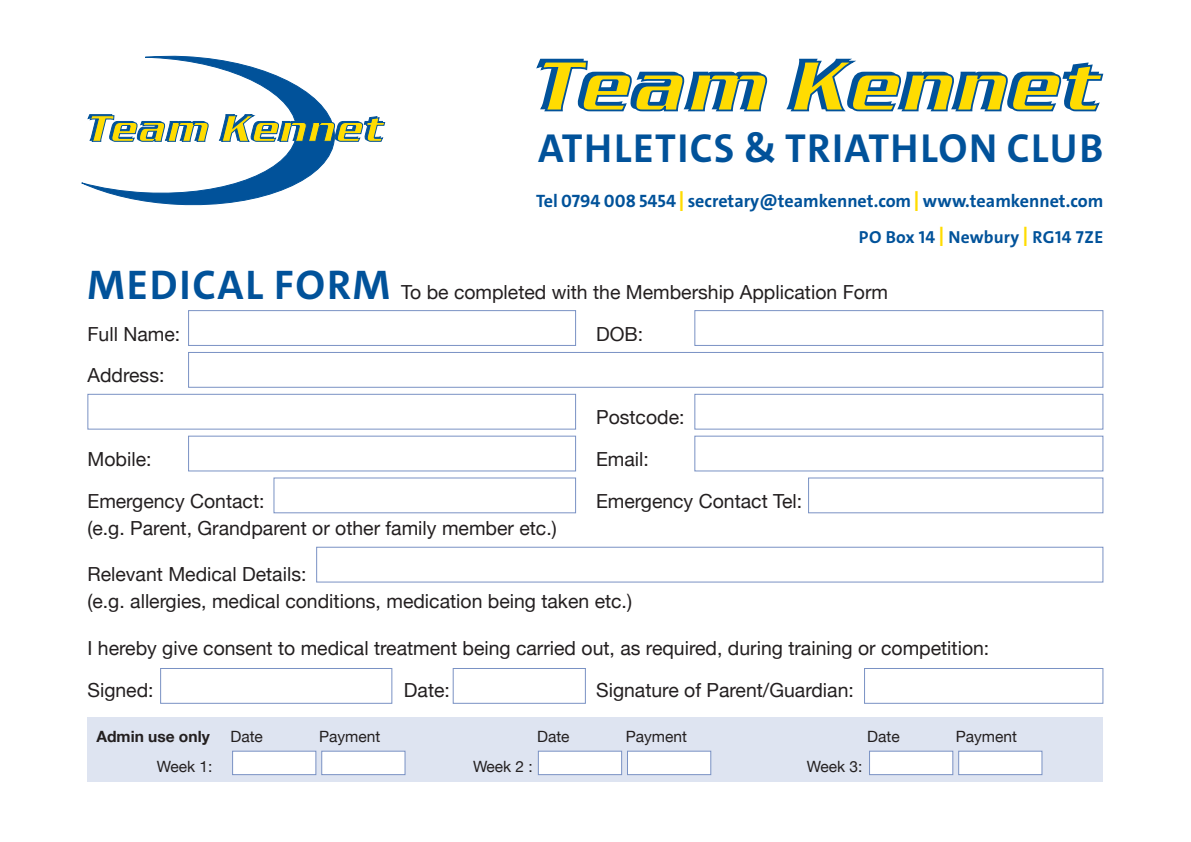
<style>
.page{position:relative;width:1191px;height:842px;background:#fff}
.page>*{position:absolute;margin:0;border:0;box-sizing:border-box;transform-origin:0 0}
.t1{font:700 40.8px "The Sans Trial";letter-spacing:.035em;color:#01529a}
.t2{font:19.4px/27.2px "Helvetica Neue";color:#231f20}
.t3{font:700 18px "The Sans Trial";color:#01529a}
.t4{font:700 17.4px "The Sans Trial";letter-spacing:.01em;color:#01529a}
.t5{font:15.6px "Helvetica Neue";color:#231f20}
.t6{font:700 15.6px "Helvetica Neue";color:#231f20}
.s1{font-family:"Helvetica";font-size:27px;color:#ffdc01}
.s2{font-family:"Helvetica";font-size:26.2px;color:#ffdc01}
.s3{font-family:"The Sans Trial";font-weight:700;font-size:41.8px;color:#01529a}
</style>
<div class="page">
<svg style="left:82px;top:56px;width:304px;height:150px"></svg>
<svg style="left:536px;top:58px;width:231px;height:54px"></svg>
<svg style="left:786px;top:58px;width:318px;height:54px"></svg>
<div style="left:188px;top:310px;width:388px;height:36px;background:#fff;border:1px solid #7a92c4"></div>
<div style="left:188px;top:352px;width:915px;height:36px;background:#fff;border:1px solid #7a92c4"></div>
<div style="left:87px;top:394px;width:489px;height:35px;background:#fff;border:1px solid #7a92c4"></div>
<div style="left:160px;top:668px;width:232px;height:36px;background:#fff;border:1px solid #7a92c4"></div>
<div style="left:453px;top:668px;width:133px;height:36px;background:#fff;border:1px solid #7a92c4"></div>
<div style="left:864px;top:668px;width:239px;height:36px;background:#fff;border:1px solid #7a92c4"></div>
<div style="left:188px;top:436px;width:388px;height:35px;background:#fff;border:1px solid #7a92c4"></div>
<div style="left:273px;top:478px;width:303px;height:35px;background:#fff;border:1px solid #7a92c4"></div>
<div style="left:694px;top:394px;width:409px;height:35px;background:#fff;border:1px solid #7a92c4"></div>
<div style="left:694px;top:436px;width:409px;height:35px;background:#fff;border:1px solid #7a92c4"></div>
<div style="left:808px;top:478px;width:295px;height:35px;background:#fff;border:1px solid #7a92c4"></div>
<div style="left:316px;top:547px;width:787px;height:35px;background:#fff;border:1px solid #7a92c4"></div>
<div style="left:694px;top:310px;width:409px;height:36px;border:1px solid #7a92c4"></div>
<div style="left:87px;top:717px;width:1016px;height:64px;background:#dee4f1"></div>
<div style="left:232px;top:751px;width:84px;height:24px;background:#fff;border:1px solid #7a92c4"></div>
<div style="left:321px;top:751px;width:84px;height:24px;background:#fff;border:1px solid #7a92c4"></div>
<div style="left:538px;top:751px;width:84px;height:24px;background:#fff;border:1px solid #7a92c4"></div>
<div style="left:869px;top:751px;width:84px;height:24px;background:#fff;border:1px solid #7a92c4"></div>
<div style="left:627px;top:751px;width:84px;height:24px;background:#fff;border:1px solid #7a92c4"></div>
<div style="left:958px;top:751px;width:84px;height:24px;background:#fff;border:1px solid #7a92c4"></div>
<p class="t1" style="left:538px;top:130px;width:567px">ATHLETICS &amp; TRIATHLON CLUB</p>
<p class="t3" style="left:536px;top:193px;width:568px">Tel 0794 008 5454 <span class="s1">|</span> secretary@teamkennet.com <span class="s1">|</span> www.teamkennet.com</p>
<p class="t4" style="left:859px;top:229px;width:246px">PO Box 14 <span class="s2">|</span> Newbury <span class="s2">|</span> RG14 7ZE</p>
<p class="t2" style="left:87px;top:280px;width:802px"><span class="s3">MEDICAL FORM</span> To be completed with the Membership Application Form</p>
<p class="t2" style="left:87px;top:321px;width:94px">Full Name:</p>
<p class="t2" style="left:596px;top:321px;width:49px">DOB:</p>
<p class="t2" style="left:87px;top:363px;width:78px">Address:</p>
<p class="t2" style="left:596px;top:405px;width:90px">Postcode:</p>
<p class="t2" style="left:87px;top:446px;width:65px">Mobile:</p>
<p class="t2" style="left:596px;top:446px;width:54px">Email:</p>
<p class="t2" style="left:87px;top:488px;width:179px">Emergency Contact:</p>
<p class="t2" style="left:596px;top:488px;width:208px">Emergency Contact Tel:</p>
<p class="t2" style="left:87px;top:515px;width:471px">(e.g. Parent, Grandparent or other family member etc.)</p>
<p class="t2" style="left:87px;top:562px;width:546px">Relevant Medical Details:<br>(e.g. allergies, medical conditions, medication being taken etc.)</p>
<p class="t2" style="left:87px;top:636px;width:903px">I hereby give consent to medical treatment being carried out, as required, during training or competition:</p>
<p class="t2" style="left:87px;top:677px;width:68px">Signed:</p>
<p class="t2" style="left:404px;top:677px;width:48px">Date:</p>
<p class="t2" style="left:596px;top:677px;width:259px">Signature of Parent/Guardian:</p>
<p class="t6" style="left:96px;top:724px;width:115px">Admin use only</p>
<p class="t5" style="left:230px;top:725px;width:34px">Date</p>
<p class="t5" style="left:319px;top:725px;width:63px">Payment</p>
<p class="t5" style="left:537px;top:725px;width:34px">Date</p>
<p class="t5" style="left:626px;top:725px;width:63px">Payment</p>
<p class="t5" style="left:867px;top:725px;width:34px">Date</p>
<p class="t5" style="left:955px;top:725px;width:63px">Payment</p>
<p class="t5" style="left:157px;top:755px;width:57px">Week 1:</p>
<p class="t5" style="left:473px;top:755px;width:61px">Week 2 :</p>
<p class="t5" style="left:807px;top:755px;width:57px">Week 3:</p>
</div>
